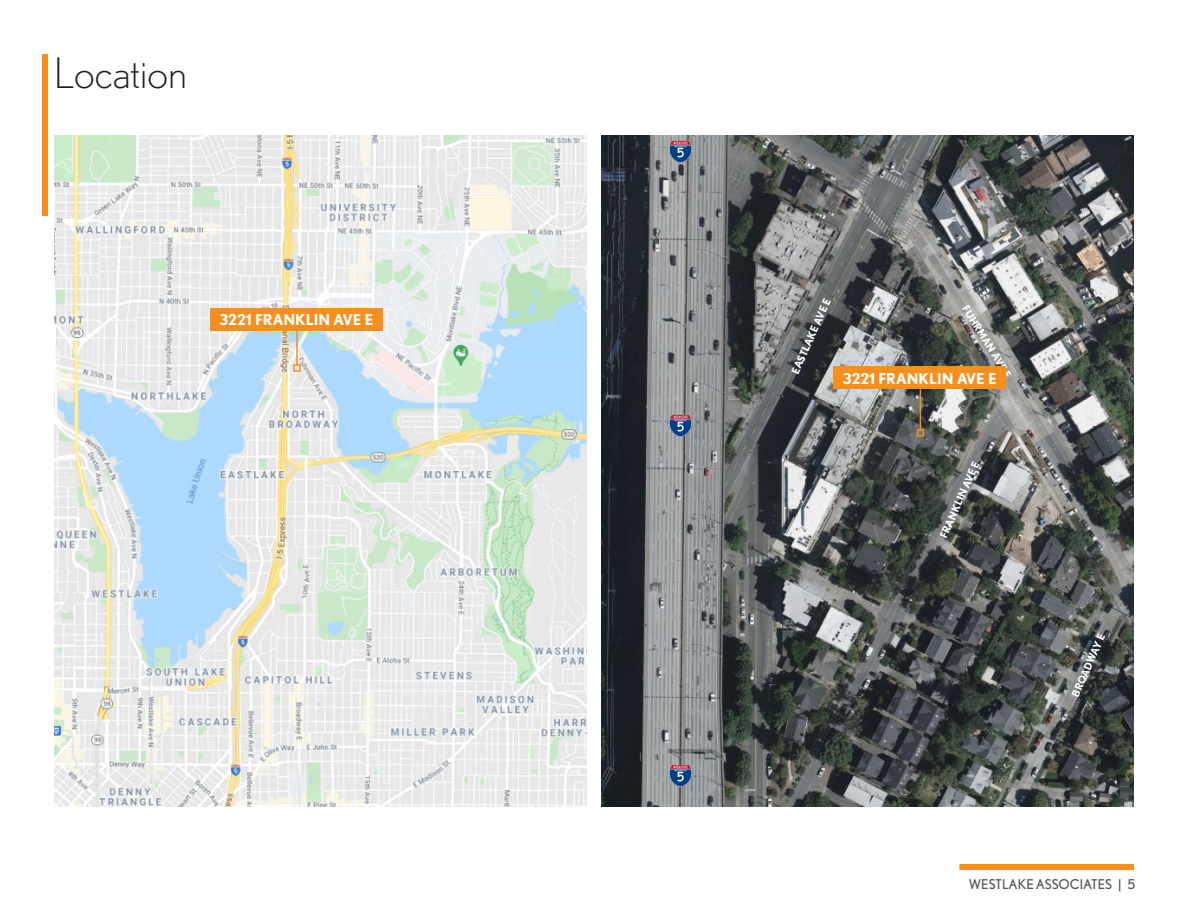
<style>
.page{position:relative;width:1188px;height:918px;background:#fff}
.page>*{position:absolute;margin:0;border:0;box-sizing:border-box;transform-origin:0 0}
.t1{font:300 42px "Nobel";color:#231f20}
.t2{font:700 15px "Nobel";color:#fff}
.t3{font:13.5px "Nobel";color:#57585a}
.t4{font:700 10.5px "Nobel";color:#fff}
</style>
<div class="page">
<div style="left:42px;top:54px;width:6px;height:162px;background:#f68f1e"></div>
<div style="left:959px;top:864px;width:175px;height:6px;background:#f68f1e"></div>
<img style="left:54px;top:135px;width:533px;height:671px">
<img style="left:601px;top:135px;width:532px;height:671px">
<hr style="left:296px;top:331px;width:2px;height:34px;background:#f68f1e">
<div style="left:293px;top:364px;width:8px;height:8px;border:2px solid #f68f1e"></div>
<div style="left:210px;top:308px;width:173px;height:23px;background:#f68f1e"></div>
<hr style="left:920px;top:389px;width:1px;height:41px;background:#f68f1e">
<div style="left:917px;top:429px;width:7px;height:7px;border:2px solid #f68f1e"></div>
<div style="left:833px;top:367px;width:173px;height:22px;background:#f68f1e"></div>
<img style="left:670px;top:765px;width:21px;height:22px">
<img style="left:670px;top:415px;width:21px;height:22px">
<img style="left:670px;top:140px;width:21px;height:22px">
<p class="t1" style="left:54px;top:49px;width:134px">Location</p>
<p class="t4" style="left:789px;top:371px;width:83px;rotate:-66deg">EASTLAKE AVE E</p>
<p class="t2" style="left:219px;top:311px;width:155px">3221 FRANKLIN AVE E</p>
<p class="t4" style="left:970px;top:303px;width:85px;rotate:58deg">FUHRMAN AVE E</p>
<p class="t2" style="left:843px;top:369px;width:155px">3221 FRANKLIN AVE E</p>
<p class="t4" style="left:937px;top:535px;width:84px;rotate:-66deg">FRANKLIN AVE E</p>
<p class="t4" style="left:1069px;top:694px;width:69px;rotate:-66deg">BROADWAY E</p>
<p class="t3" style="left:969px;top:877px;width:168px">WESTLAKE ASSOCIATES | 5</p>
</div>
